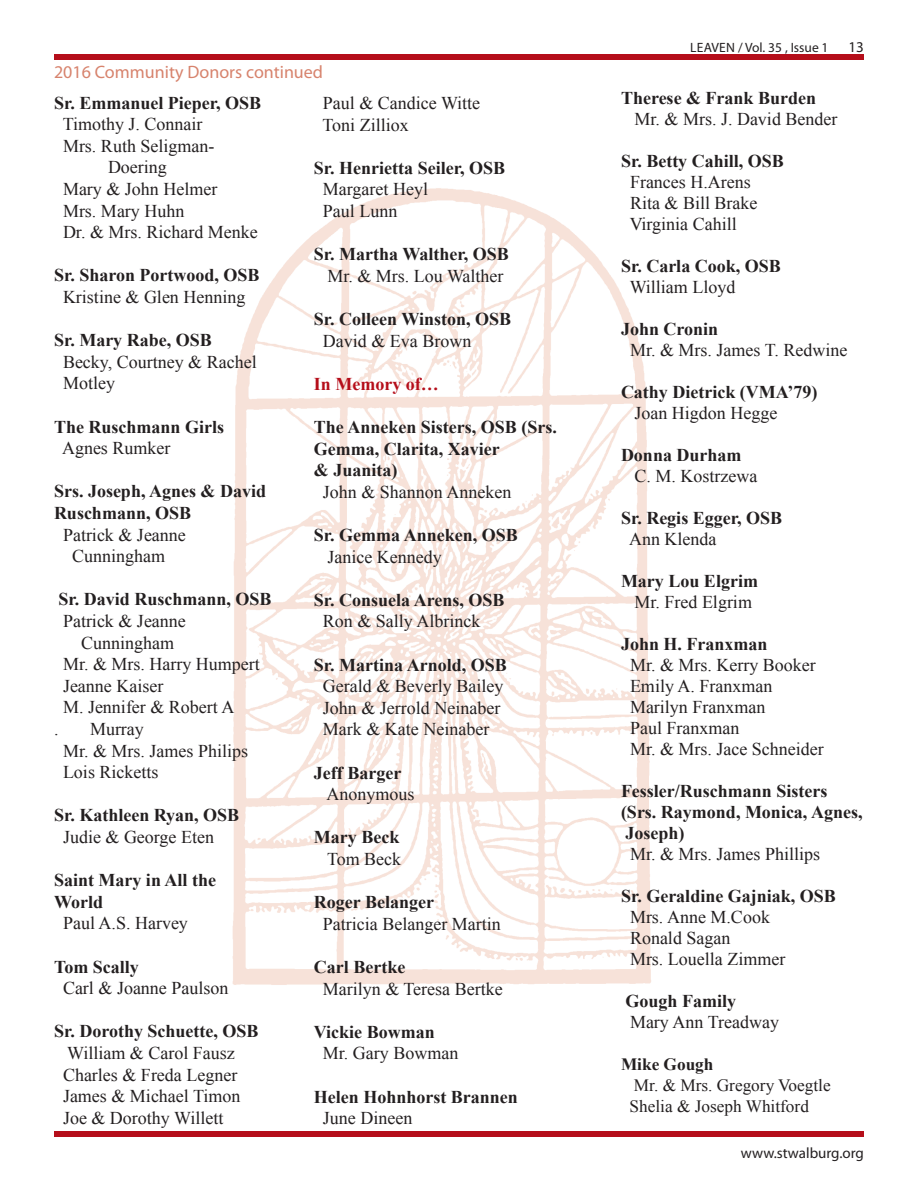
<style>
.page{position:relative;width:918px;height:1188px;background:#fff}
.page>*{position:absolute;margin:0;border:0;box-sizing:border-box;transform-origin:0 0}
.t1{font:18px/21.6px "Times New Roman";color:#231f20}
.t2{font:700 18px/21.6px "Times New Roman";color:#231f20}
.t3{font:18px "Myriad Pro";color:#d7836d}
.t4{font:700 18px "Times New Roman";color:#b50e1a}
.t5{font:17.25px/20.7px "Times New Roman";color:#231f20}
.t6{font:700 17.25px "Times New Roman";color:#231f20}
.t7{font:15px "Myriad Pro";color:#231f20}
.t8{font:13.5px "Myriad Pro";color:#231f20}
</style>
<div class="page">
<div style="left:54px;top:54px;width:810px;height:6px;background:#b50e1a"></div>
<div style="left:54px;top:1131px;width:810px;height:6px;background:#b50e1a"></div>
<img style="left:232px;top:188px;width:419px;height:797px">
<p class="t3" style="left:54px;top:61px;width:271px">2016 Community Donors continued</p>
<p class="t2" style="left:54px;top:91px;width:209px">Sr. Emmanuel Pieper, OSB</p>
<p class="t1" style="left:63px;top:113px;width:141px">Timothy J. Connair</p>
<p class="t1" style="left:63px;top:135px;width:153px">Mrs. Ruth Seligman-</p>
<p class="t1" style="left:108px;top:156px;width:60px">Doering</p>
<p class="t1" style="left:63px;top:178px;width:156px">Mary &amp; John Helmer</p>
<p class="t1" style="left:63px;top:200px;width:123px">Mrs. Mary Huhn</p>
<p class="t1" style="left:63px;top:221px;width:196px">Dr. &amp; Mrs. Richard Menke</p>
<p class="t2" style="left:54px;top:264px;width:207px">Sr. Sharon Portwood, OSB</p>
<p class="t1" style="left:63px;top:286px;width:184px">Kristine &amp; Glen Henning</p>
<p class="t2" style="left:54px;top:329px;width:159px">Sr. Mary Rabe, OSB</p>
<p class="t1" style="left:63px;top:351px;width:195px">Becky, Courtney &amp; Rachel<br>Motley</p>
<p class="t2" style="left:54px;top:415px;width:172px">The Ruschmann Girls</p>
<p class="t1" style="left:62px;top:437px;width:110px">Agnes Rumker</p>
<p class="t2" style="left:54px;top:480px;width:214px">Srs. Joseph, Agnes &amp; David<br>Ruschmann, OSB</p>
<p class="t1" style="left:72px;top:524px;width:115px;text-indent:-9px">Patrick &amp; Jeanne<br>Cunningham</p>
<p class="t2" style="left:58px;top:588px;width:214px">Sr. David Ruschmann, OSB</p>
<p class="t1" style="left:63px;top:610px;width:124px">Patrick &amp; Jeanne</p>
<p class="t1" style="left:81px;top:632px;width:95px">Cunningham</p>
<p class="t1" style="left:63px;top:653px;width:198px">Mr. &amp; Mrs. Harry Humpert</p>
<p class="t1" style="left:63px;top:675px;width:102px">Jeanne Kaiser</p>
<p class="t1" style="left:63px;top:696px;width:173px">M. Jennifer &amp; Robert A</p>
<p class="t1" style="left:54px;top:718px;width:6px">.</p>
<p class="t1" style="left:63px;top:718px;width:187px;text-indent:27px">Murray<br>Mr. &amp; Mrs. James Philips<br>Lois Ricketts</p>
<p class="t2" style="left:54px;top:804px;width:187px">Sr. Kathleen Ryan, OSB</p>
<p class="t1" style="left:63px;top:826px;width:153px">Judie &amp; George Eten</p>
<p class="t2" style="left:54px;top:869px;width:164px">Saint Mary in All the<br>World</p>
<p class="t1" style="left:63px;top:912px;width:126px">Paul A.S. Harvey</p>
<p class="t2" style="left:54px;top:955px;width:86px">Tom Scally</p>
<p class="t1" style="left:63px;top:977px;width:167px">Carl &amp; Joanne Paulson</p>
<p class="t2" style="left:54px;top:1020px;width:206px">Sr. Dorothy Schuette, OSB</p>
<p class="t1" style="left:63px;top:1042px;width:179px">William &amp; Carol Fausz<br>Charles &amp; Freda Legner<br>James &amp; Michael Timon<br>Joe &amp; Dorothy Willett</p>
<p class="t1" style="left:323px;top:92px;width:159px">Paul &amp; Candice Witte<br>Toni Zilliox</p>
<p class="t2" style="left:314px;top:156px;width:193px">Sr. Henrietta Seiler, OSB</p>
<p class="t1" style="left:323px;top:178px;width:107px">Margaret Heyl<br>Paul Lunn</p>
<p class="t2" style="left:314px;top:243px;width:196px">Sr. Martha Walther, OSB</p>
<p class="t1" style="left:327px;top:265px;width:178px">Mr. &amp; Mrs. Lou Walther</p>
<p class="t2" style="left:314px;top:308px;width:199px">Sr. Colleen Winston, OSB</p>
<p class="t1" style="left:323px;top:329px;width:150px">David &amp; Eva Brown</p>
<p class="t4" style="left:314px;top:371px;width:126px">In Memory of…</p>
<p class="t2" style="left:314px;top:416px;width:245px">The Anneken Sisters, OSB (Srs.<br>Gemma, Clarita, Xavier<br>&amp; Juanita)</p>
<p class="t1" style="left:323px;top:481px;width:190px">John &amp; Shannon Anneken</p>
<p class="t2" style="left:314px;top:524px;width:205px">Sr. Gemma Anneken, OSB</p>
<p class="t1" style="left:327px;top:545px;width:116px">Janice Kennedy</p>
<p class="t2" style="left:314px;top:588px;width:192px">Sr. Consuela Arens, OSB</p>
<p class="t1" style="left:323px;top:610px;width:159px">Ron &amp; Sally Albrinck</p>
<p class="t2" style="left:314px;top:653px;width:194px">Sr. Martina Arnold, OSB</p>
<p class="t1" style="left:323px;top:675px;width:182px">Gerald &amp; Beverly Bailey<br>John &amp; Jerrold Neinaber<br>Mark &amp; Kate Neinaber</p>
<p class="t2" style="left:314px;top:761px;width:89px">Jeff Barger</p>
<p class="t1" style="left:326px;top:783px;width:90px">Anonymous</p>
<p class="t2" style="left:314px;top:826px;width:87px">Mary Beck</p>
<p class="t1" style="left:327px;top:848px;width:76px">Tom Beck</p>
<p class="t2" style="left:314px;top:891px;width:122px">Roger Belanger</p>
<p class="t1" style="left:323px;top:913px;width:179px">Patricia Belanger Martin</p>
<p class="t2" style="left:314px;top:956px;width:93px">Carl Bertke</p>
<p class="t1" style="left:323px;top:977px;width:181px">Marilyn &amp; Teresa Bertke</p>
<p class="t2" style="left:314px;top:1020px;width:122px">Vickie Bowman</p>
<p class="t1" style="left:323px;top:1042px;width:137px">Mr. Gary Bowman</p>
<p class="t2" style="left:314px;top:1085px;width:206px">Helen Hohnhorst Brannen</p>
<p class="t1" style="left:323px;top:1107px;width:91px">June Dineen</p>
<p class="t8" style="left:690px;top:39px;width:140px">Leaven / Vol. 35 , Issue 1</p>
<p class="t7" style="left:849px;top:37px;width:17px">13</p>
<p class="t2" style="left:621px;top:87px;width:197px">Therese &amp; Frank Burden</p>
<p class="t1" style="left:634px;top:108px;width:204px">Mr. &amp; Mrs. J. David Bender</p>
<p class="t2" style="left:621px;top:150px;width:164px">Sr. Betty Cahill, OSB</p>
<p class="t1" style="left:630px;top:171px;width:129px;line-height:21px">Frances H.Arens<br>Rita &amp; Bill Brake<br>Virginia Cahill</p>
<p class="t2" style="left:621px;top:255px;width:161px">Sr. Carla Cook, OSB</p>
<p class="t1" style="left:630px;top:276px;width:107px">William Lloyd</p>
<p class="t2" style="left:621px;top:318px;width:99px">John Cronin</p>
<p class="t1" style="left:630px;top:339px;width:219px">Mr. &amp; Mrs. James T. Redwine</p>
<p class="t2" style="left:621px;top:381px;width:198px">Cathy Dietrick (VMA’79)</p>
<p class="t1" style="left:634px;top:402px;width:144px">Joan Higdon Hegge</p>
<p class="t2" style="left:621px;top:444px;width:122px">Donna Durham</p>
<p class="t1" style="left:634px;top:465px;width:124px">C. M. Kostrzewa</p>
<p class="t2" style="left:621px;top:507px;width:163px">Sr. Regis Egger, OSB</p>
<p class="t1" style="left:629px;top:528px;width:89px">Ann Klenda</p>
<p class="t2" style="left:621px;top:570px;width:138px">Mary Lou Elgrim</p>
<p class="t1" style="left:634px;top:591px;width:119px">Mr. Fred Elgrim</p>
<p class="t2" style="left:621px;top:633px;width:148px">John H. Franxman</p>
<p class="t1" style="left:630px;top:654px;width:195px;line-height:21px">Mr. &amp; Mrs. Kerry Booker<br>Emily A. Franxman<br>Marilyn Franxman<br>Paul Franxman<br>Mr. &amp; Mrs. Jace Schneider</p>
<p class="t2" style="left:621px;top:780px;width:243px;line-height:21px">Fessler/Ruschmann Sisters (Srs. Raymond, Monica, Agnes,<br>Joseph)</p>
<p class="t1" style="left:630px;top:843px;width:192px">Mr. &amp; Mrs. James Phillips</p>
<p class="t2" style="left:621px;top:885px;width:216px">Sr. Geraldine Gajniak, OSB</p>
<p class="t1" style="left:630px;top:907px;width:157px;line-height:21px">Mrs. Anne M.Cook<br>Ronald Sagan<br>Mrs. Louella Zimmer</p>
<p class="t2" style="left:626px;top:990px;width:112px">Gough Family</p>
<p class="t1" style="left:630px;top:1011px;width:151px">Mary Ann Treadway</p>
<p class="t6" style="left:621px;top:1053px;width:94px">Mike Gough</p>
<p class="t5" style="left:630px;top:1075px;width:203px">Mr. &amp; Mrs. Gregory Voegtle<br>Shelia &amp; Joseph Whitford</p>
<p class="t7" style="left:741px;top:1144px;width:125px">www.stwalburg.org</p>
</div>
